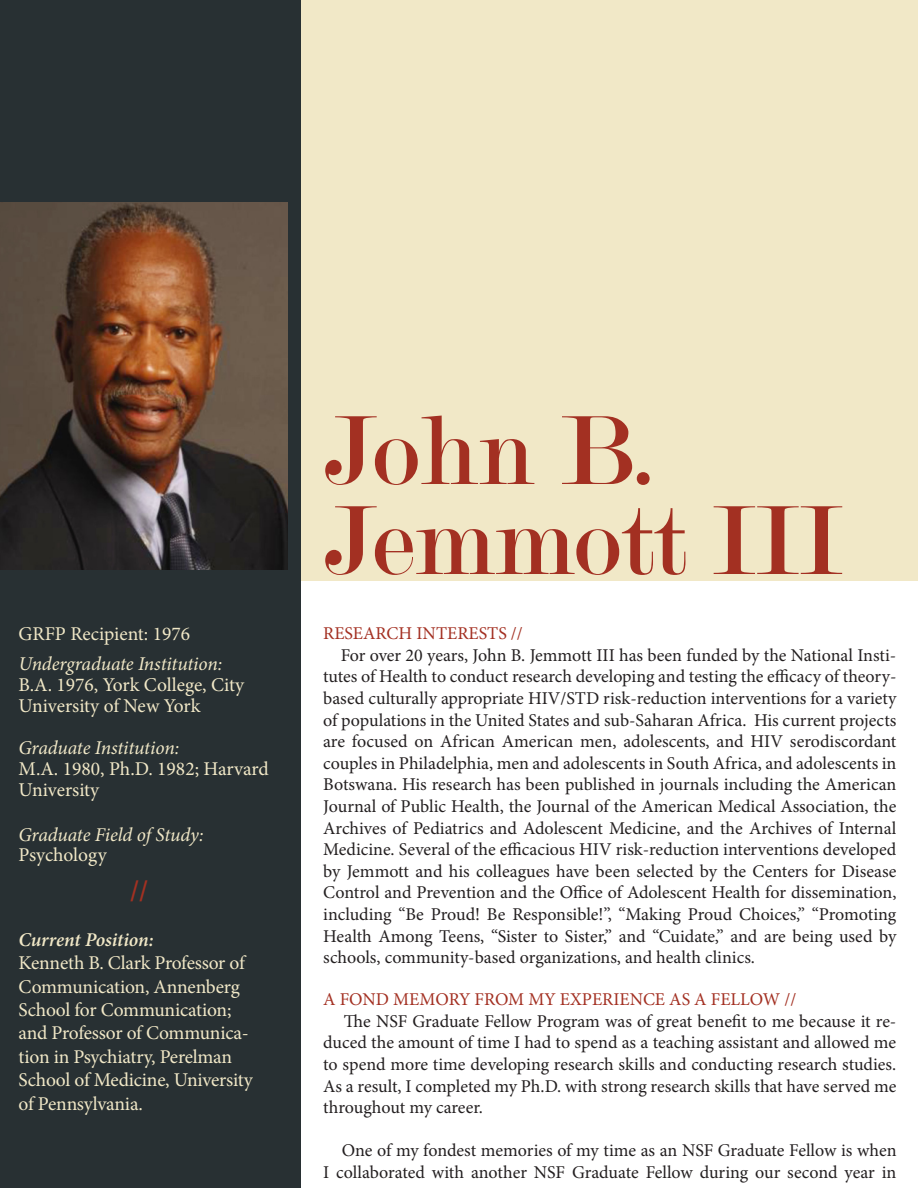
<style>
.page{position:relative;width:918px;height:1188px;background:#fff}
.page>*{position:absolute;margin:0;border:0;box-sizing:border-box;transform-origin:0 0}
.t1{font:105px "Modern";color:#a33022}
.t2{font:700 condensed 30px "Minion Pro";color:#a33022}
.t3{font:19.5px/23.4px "Minion Pro";letter-spacing:-.01em;color:#f1e8c7}
.t4{font:italic 19.5px "Minion Pro";letter-spacing:-.01em;color:#f1e8c7}
.t5{font:italic 600 19.5px "Minion Pro";letter-spacing:-.01em;color:#f1e8c7}
.t6{font:18px/21.6px "Minion Pro";letter-spacing:-.005em;color:#231f20;text-align:justify}
.t7{font:18px "Minion Pro";color:#a33022}
</style>
<div class="page">
<div style="left:0;top:0;width:918px;height:580px;background:#f1e8c7"></div>
<div style="left:0;top:0;width:300px;height:602px;background:#283033"></div>
<img style="left:0;top:202px;width:288px;height:368px">
<div style="left:0;top:599px;width:300px;height:589px;background:#283033"></div>
<p class="t3" style="left:19px;top:623px;width:173px">GRFP Recipient: 1976</p>
<p class="t4" style="left:19px;top:651px;width:205px">Undergraduate Institution:</p>
<p class="t3" style="left:19px;top:674px;width:227px">B.A. 1976, York College, City</p>
<p class="t3" style="left:19px;top:695px;width:183px">University of New York</p>
<p class="t4" style="left:19px;top:735px;width:162px">Graduate Institution:</p>
<p class="t3" style="left:19px;top:759px;width:252px;line-height:21px">M.A. 1980, Ph.D. 1982; Harvard<br>University</p>
<p class="t4" style="left:19px;top:822px;width:187px">Graduate Field of Study:</p>
<p class="t3" style="left:19px;top:843px;width:90px">Psychology</p>
<p class="t2" style="left:130px;top:870px;width:20px">//</p>
<p class="t5" style="left:19px;top:926px;width:137px">Current Position:</p>
<p class="t3" style="left:19px;top:951px;width:236px">Kenneth B. Clark Professor of<br>Communication, Annenberg<br>School for Communication; and Professor of Communica&shy;tion in Psychiatry, Perelman<br>School of Medicine, University of Pennsylvania.</p>
<p class="t1" style="left:323px;top:398px;width:337px">John B.</p>
<p class="t1" style="left:323px;top:488px;width:521px">Jemmott III</p>
<p class="t7" style="left:323px;top:621px;width:201px">RESEARCH INTERESTS //</p>
<p class="t6" style="left:323px;top:644px;width:575px;text-indent:17px">For over 20 years, John B. Jemmott III has been funded by the National Insti&shy;tutes of Health to conduct research developing and testing the efficacy of theory&shy;based culturally appropriate HIV/STD risk-reduction interventions for a variety of populations in the United States and sub-Saharan Africa. His current projects are focused on African American men, adolescents, and HIV serodiscordant couples in Philadelphia, men and adolescents in South Africa, and adolescents in Botswana. His research has been published in journals including the American Journal of Public Health, the Journal of the American Medical Association, the Archives of Pediatrics and Adolescent Medicine, and the Archives of Internal Medicine. Several of the efficacious HIV risk-reduction interventions developed by Jemmott and his colleagues have been selected by the Centers for Disease Control and Prevention and the Office of Adolescent Health for dissemination, including “Be Proud! Be Responsible!”, “Making Proud Choices,” “Promoting Health Among Teens, “Sister to Sister,” and “Cuidate,” and are being used by schools, community-based organizations, and health clinics.</p>
<p class="t7" style="left:323px;top:987px;width:475px">A FOND MEMORY FROM MY EXPERIENCE AS A FELLOW //</p>
<p class="t6" style="left:323px;top:1010px;width:575px;text-indent:21px">The NSF Graduate Fellow Program was of great benefit to me because it re&shy;duced the amount of time I had to spend as a teaching assistant and allowed me to spend more time developing research skills and conducting research studies.<br>As a result, I completed my Ph.D. with strong research skills that have served me throughout my career.</p>
<p class="t6" style="left:323px;top:1140px;width:575px;text-align:right">One of my fondest memories of my time as an NSF Graduate Fellow is when<br>I collaborated with another NSF Graduate Fellow during our second year in</p>
</div>
